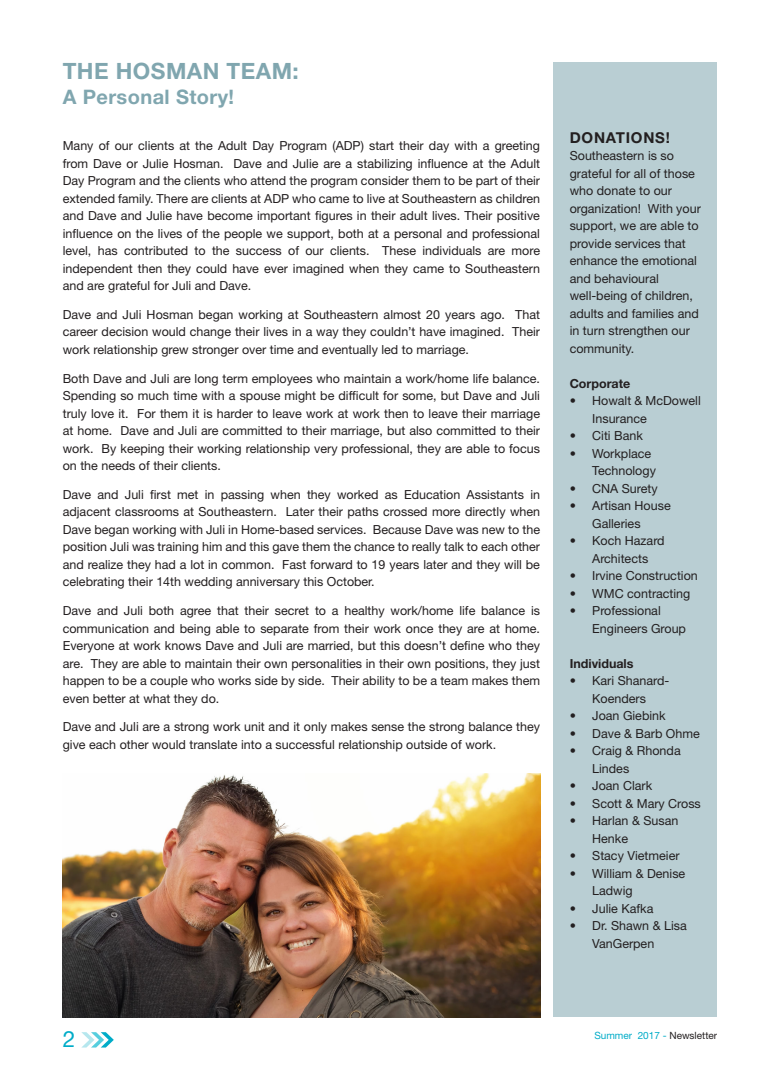
<style>
.page{position:relative;width:780px;height:1088px;background:#fff}
.page>*{position:absolute;margin:0;border:0;box-sizing:border-box;transform-origin:0 0}
._02_Article_Title{font:700 22.5px "Helvetica Neue LT Std";letter-spacing:.02em;color:#80a6af}
.t1{font:22.5px "Helvetica Neue LT Std";color:#00acc8}
._02_Article_Title-2{font:700 20px "Helvetica Neue LT Std";letter-spacing:.02em;color:#80a6af}
.t2{font:700 15px "Helvetica Neue LT Std";letter-spacing:.05em;color:#231f20}
.t3{font:12.5px/17.5px "Helvetica Neue LT Std";color:#231f20}
.t4{font:700 12.5px "Helvetica Neue LT Std";color:#231f20}
.t5{font:10px "Helvetica Neue LT Std";color:#00acc8}
.s1{color:#231f20}
</style>
<div class="page">
<svg style="left:81px;top:1032px;width:33px;height:15px"></svg>
<div style="left:553px;top:63px;width:164px;height:954px;background:#b9ced3"></div>
<img style="left:63px;top:774px;width:477px;height:243px">
<p class="_02_Article_Title" style="left:63px;top:57px;width:237px">THE HOSMAN TEAM:</p>
<p class="_02_Article_Title-2" style="left:63px;top:84px;width:173px">A Personal Story!</p>
<p class="t3" style="left:63px;top:137px;width:479px;text-align:justify">Many of our clients at the Adult Day Program (ADP) start their day with a greeting from Dave or Julie Hosman. Dave and Julie are a stabilizing influence at the Adult Day Program and the clients who attend the program consider them to be part of their extended family. There are clients at ADP who came to live at Southeastern as children and Dave and Julie have become important figures in their adult lives. Their positive influence on the lives of the people we support, both at a personal and professional level, has contributed to the success of our clients. These individuals are more independent then they could have ever imagined when they came to Southeastern and are grateful for Juli and Dave.</p>
<p class="t3" style="left:63px;top:305px;width:479px;text-align:justify">Dave and Juli Hosman began working at Southeastern almost 20 years ago. That career decision would change their lives in a way they couldn’t have imagined. Their work relationship grew stronger over time and eventually led to marriage.</p>
<p class="t3" style="left:63px;top:369px;width:479px;text-align:justify">Both Dave and Juli are long term employees who maintain a work/home life balance.<br>Spending so much time with a spouse might be difficult for some, but Dave and Juli truly love it. For them it is harder to leave work at work then to leave their marriage at home. Dave and Juli are committed to their marriage, but also committed to their work. By keeping their working relationship very professional, they are able to focus on the needs of their clients.</p>
<p class="t3" style="left:63px;top:485px;width:479px;text-align:justify">Dave and Juli first met in passing when they worked as Education Assistants in adjacent classrooms at Southeastern. Later their paths crossed more directly when Dave began working with Juli in Home-based services. Because Dave was new to the position Juli was training him and this gave them the chance to really talk to each other and realize they had a lot in common. Fast forward to 19 years later and they will be celebrating their 14th wedding anniversary this October.</p>
<p class="t3" style="left:63px;top:602px;width:479px;text-align:justify">Dave and Juli both agree that their secret to a healthy work/home life balance is communication and being able to separate from their work once they are at home.<br>Everyone at work knows Dave and Juli are married, but this doesn’t define who they are. They are able to maintain their own personalities in their own positions, they just happen to be a couple who works side by side. Their ability to be a team makes them even better at what they do.</p>
<p class="t3" style="left:63px;top:718px;width:479px">Dave and Juli are a strong work unit and it only makes sense the strong balance they give each other would translate into a successful relationship outside of work.</p>
<p class="t2" style="left:569px;top:128px;width:102px">DONATIONS!</p>
<p class="t3" style="left:569px;top:147px;width:133px">Southeastern is so grateful for all of those who donate to our organization! With your support, we are able to provide services that enhance the emotional and behavioural well-being of children, adults and families and in turn strengthen our community.</p>
<p class="t4" style="left:569px;top:375px;width:62px">Corporate</p>
<p class="t3" style="left:592px;top:392px;width:110px;text-indent:-22px">• Howalt &amp; McDowell<br>Insurance</p>
<p class="t3" style="left:569px;top:427px;width:75px">• Citi Bank</p>
<p class="t3" style="left:592px;top:444px;width:65px;text-indent:-22px">• Workplace<br>Technology</p>
<p class="t3" style="left:569px;top:479px;width:90px">• CNA Surety</p>
<p class="t3" style="left:592px;top:497px;width:80px;text-indent:-22px">• Artisan House<br>Galleries</p>
<p class="t3" style="left:569px;top:532px;width:96px;text-align:center">• Koch Hazard<br>Architects</p>
<p class="t3" style="left:569px;top:567px;width:130px">• Irvine Construction</p>
<p class="t3" style="left:569px;top:584px;width:122px">• WMC contracting</p>
<p class="t3" style="left:592px;top:602px;width:95px;text-indent:-22px">• Professional<br>Engineers Group</p>
<p class="t4" style="left:569px;top:655px;width:65px">Individuals</p>
<p class="t3" style="left:569px;top:672px;width:101px;text-align:center">• Kari Shanard-<br>Koenders</p>
<p class="t3" style="left:569px;top:707px;width:97px">• Joan Giebink</p>
<p class="t3" style="left:569px;top:724px;width:131px">• Dave &amp; Barb Ohme</p>
<p class="t3" style="left:592px;top:742px;width:90px;text-indent:-22px">• Craig &amp; Rhonda<br>Lindes</p>
<p class="t3" style="left:569px;top:777px;width:84px">• Joan Clark</p>
<p class="t3" style="left:569px;top:794px;width:133px">• Scott &amp; Mary Cross</p>
<p class="t3" style="left:592px;top:812px;width:88px;text-indent:-22px">• Harlan &amp; Susan<br>Henke</p>
<p class="t3" style="left:569px;top:847px;width:111px">• Stacy Vietmeier</p>
<p class="t3" style="left:592px;top:864px;width:95px;text-indent:-22px">• William &amp; Denise<br>Ladwig</p>
<p class="t3" style="left:569px;top:899px;width:85px">• Julie Kafka</p>
<p class="t3" style="left:592px;top:917px;width:96px;text-indent:-22px">• Dr. Shawn &amp; Lisa<br>VanGerpen</p>
<p class="t1" style="left:63px;top:1026px;width:14px">2</p>
<p class="t5" style="left:594px;top:1030px;width:124px">Summer 2017 - <span class="s1">Newsletter</span></p>
</div>
